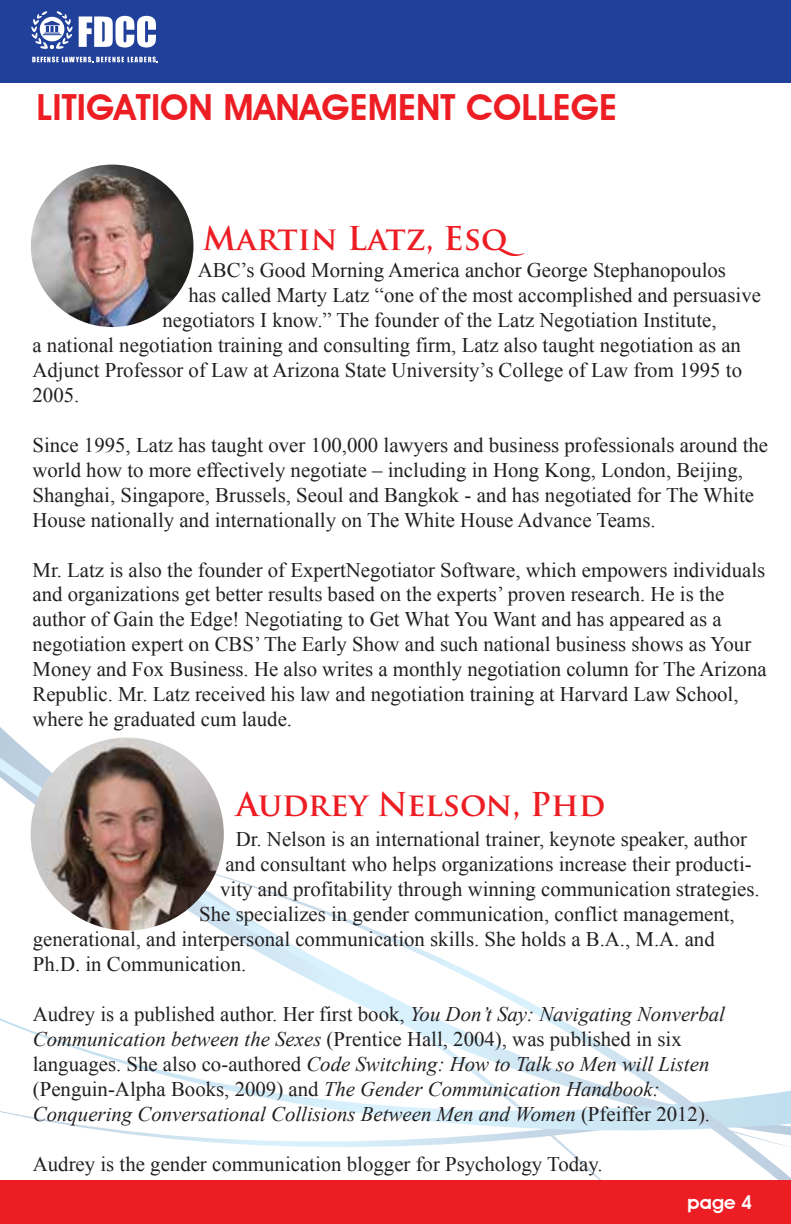
<style>
.page{position:relative;width:791px;height:1224px;background:#fff}
.page>*{position:absolute;margin:0;border:0;box-sizing:border-box;transform-origin:0 0}
.t1{font:600 36px "Advantage";color:#ed1d24}
.t2{font:700 32px "Trajan Pro";color:#ed1d24}
.t3{font:20.8px/25px "Times New Roman";color:#231f20}
.t4{font:italic 20.8px/25px "Times New Roman";color:#231f20}
.t5{font:600 19px "Advantage";color:#fff}
.s1{font-style:normal}
</style>
<div class="page">
<svg style="left:0;top:732px;width:224px;height:407px"></svg>
<svg style="left:166px;top:859px;width:624px;height:322px"></svg>
<div style="left:0;top:0;width:790px;height:83px;background:#21409a"></div>
<div style="left:0;top:1181px;width:790px;height:43px;background:#ed1d24"></div>
<svg style="left:31px;top:11px;width:42px;height:38px"></svg>
<svg style="left:79px;top:16px;width:77px;height:32px"></svg>
<svg style="left:32px;top:57px;width:126px;height:5px"></svg>
<img style="left:31px;top:738px;width:193px;height:193px;border-radius:96px">
<img style="left:31px;top:165px;width:162px;height:162px;border-radius:81px">
<h1 class="t1" style="left:37px;top:86px;width:581px">LITIGATION MANAGEMENT COLLEGE</h1>
<h2 class="t2" style="left:203px;top:218px;width:323px">Martin Latz, Esq</h2>
<p class="t3" style="left:198px;top:257px;width:529px">ABC’s Good Morning America anchor George Stephanopoulos</p>
<p class="t3" style="left:188px;top:282px;width:573px">has called Marty Latz “one of the most accomplished and persuasive</p>
<p class="t3" style="left:162px;top:307px;width:555px">negotiators I know.” The founder of the Latz Negotiation Institute,</p>
<p class="t3" style="left:32px;top:332px;width:709px">a national negotiation training and consulting firm, Latz also taught negotiation as an</p>
<p class="t3" style="left:32px;top:357px;width:710px">Adjunct Professor of Law at Arizona State University’s College of Law from 1995 to</p>
<p class="t3" style="left:32px;top:382px;width:48px">2005.</p>
<p class="t3" style="left:32px;top:432px;width:736px">Since 1995, Latz has taught over 100,000 lawyers and business professionals around the world how to more effectively negotiate – including in Hong Kong, London, Beijing, Shanghai, Singapore, Brussels, Seoul and Bangkok - and has negotiated for The White House nationally and internationally on The White House Advance Teams.</p>
<p class="t3" style="left:32px;top:556px;width:735px">Mr. Latz is also the founder of ExpertNegotiator Software, which empowers individuals and organizations get better results based on the experts’ proven research. He is the author of Gain the Edge! Negotiating to Get What You Want and has appeared as a negotiation expert on CBS’ The Early Show and such national business shows as Your Money and Fox Business. He also writes a monthly negotiation column for The Arizona Republic. Mr. Latz received his law and negotiation training at Harvard Law School, where he graduated cum laude.</p>
<h2 class="t2" style="left:236px;top:784px;width:371px">Audrey Nelson, Phd</h2>
<p class="t3" style="left:236px;top:826px;width:512px">Dr. Nelson is an international trainer, keynote speaker, author</p>
<p class="t3" style="left:225px;top:851px;width:527px">and consultant who helps organizations increase their producti-</p>
<p class="t3" style="left:220px;top:876px;width:541px">vity and profitability through winning communication strategies.</p>
<p class="t3" style="left:199px;top:901px;width:536px">She specializes in gender communication, conflict management,</p>
<p class="t3" style="left:33px;top:926px;width:683px">generational, and interpersonal communication skills. She holds a B.A., M.A. and</p>
<p class="t3" style="left:33px;top:951px;width:215px">Ph.D. in Communication.</p>
<p class="t4" style="left:33px;top:1001px;width:693px"><span class="s1">Audrey is a published author. Her first book,</span> You Don’t Say: Navigating Nonverbal Communication between the Sexes <span class="s1">(Prentice Hall, 2004), was published in six languages. She also co-authored</span> Code Switching: How to Talk so Men will Listen <span class="s1">(Penguin-Alpha Books, 2009) and</span> The Gender Communication Handbook:<br>Conquering Conversational Collisions Between Men and Women <span class="s1">(Pfeiffer 2012).</span></p>
<p class="t3" style="left:33px;top:1151px;width:571px">Audrey is the gender communication blogger for Psychology Today.</p>
<p class="t5" style="left:687px;top:1191px;width:66px">page 4</p>
</div>
